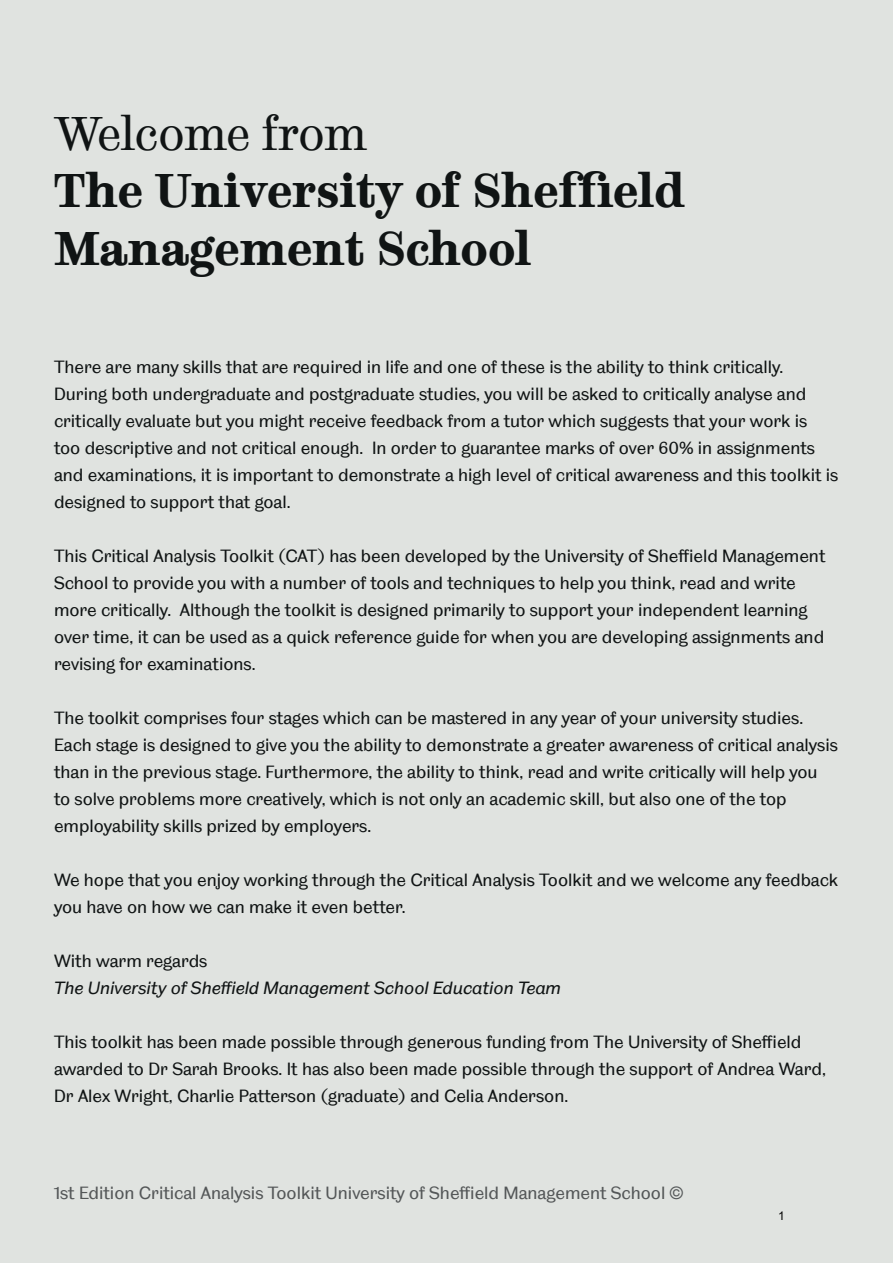
<style>
.page{position:relative;width:893px;height:1263px;background:#e0e3e0}
.page>*{position:absolute;margin:0;border:0;box-sizing:border-box;transform-origin:0 0}
.t1{font:700 48px/57.6px "TUOS Stephenson";letter-spacing:-.005em;color:#101414}
.t2{font:48px "TUOS Stephenson";letter-spacing:-.02em;color:#101414}
.t3{font:18px/27px "TUOS Blake";color:#101414}
.t4{font:18px "TUOS Blake";color:#545758}
.t5{font:italic 18px "TUOS Blake";color:#101414}
.t6{font:12px "Arial";color:#000}
</style>
<div class="page">
<p class="t2" style="left:54px;top:103px;width:315px">Welcome from</p>
<p class="t1" style="left:54px;top:161px;width:633px">The University of Sheffield<br>Management School</p>
<p class="t3" style="left:54px;top:353px;width:786px">There are many skills that are required in life and one of these is the ability to think critically.<br>During both undergraduate and postgraduate studies, you will be asked to critically analyse and critically evaluate but you might receive feedback from a tutor which suggests that your work is<br>too descriptive and not critical enough. In order to guarantee marks of over 60% in assignments and examinations, it is important to demonstrate a high level of critical awareness and this toolkit is designed to support that goal.</p>
<p class="t3" style="left:54px;top:542px;width:773px">This Critical Analysis Toolkit (CAT) has been developed by the University of Sheffield Management School to provide you with a number of tools and techniques to help you think, read and write more critically. Although the toolkit is designed primarily to support your independent learning over time, it can be used as a quick reference guide for when you are developing assignments and revising for examinations.</p>
<p class="t3" style="left:54px;top:704px;width:785px">The toolkit comprises four stages which can be mastered in any year of your university studies.<br>Each stage is designed to give you the ability to demonstrate a greater awareness of critical analysis than in the previous stage. Furthermore, the ability to think, read and write critically will help you to solve problems more creatively, which is not only an academic skill, but also one of the top employability skills prized by employers.</p>
<p class="t3" style="left:54px;top:866px;width:786px">We hope that you enjoy working through the Critical Analysis Toolkit and we welcome any feedback you have on how we can make it even better.</p>
<p class="t3" style="left:54px;top:947px;width:155px">With warm regards</p>
<p class="t5" style="left:54px;top:977px;width:509px">The University of Sheffield Management School Education Team</p>
<p class="t3" style="left:54px;top:1028px;width:773px">This toolkit has been made possible through generous funding from The University of Sheffield awarded to Dr Sarah Brooks. It has also been made possible through the support of Andrea Ward,<br>Dr Alex Wright, Charlie Patterson (graduate) and Celia Anderson.</p>
<p class="t4" style="left:54px;top:1181px;width:631px">1st Edition Critical Analysis Toolkit University of Sheffield Management School ©</p>
<p class="t6" style="left:778px;top:1207px;width:8px">1</p>
</div>
